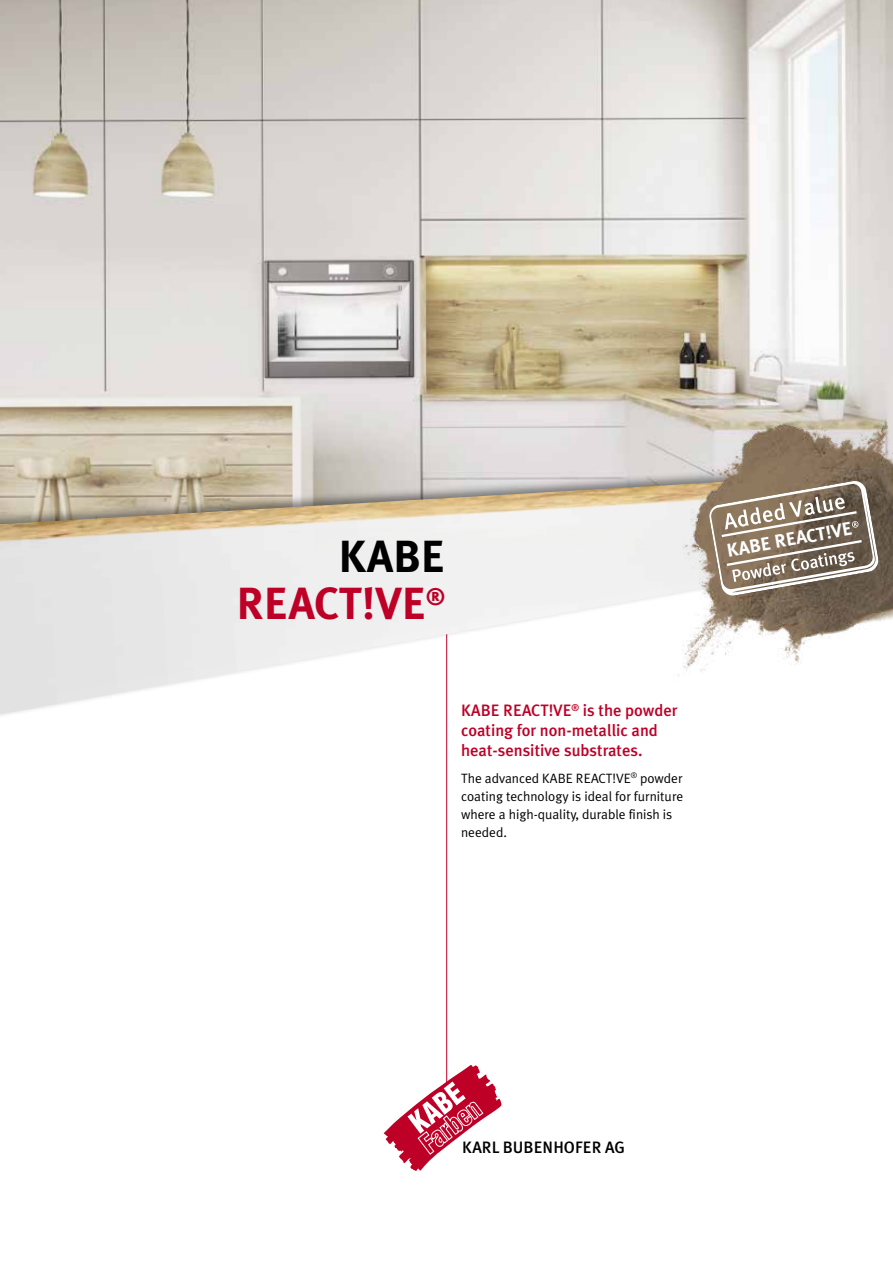
<style>
.page{position:relative;width:893px;height:1263px;background:#fff}
.page>*{position:absolute;margin:0;border:0;box-sizing:border-box;transform-origin:0 0}
.t1{font:700 45px/46.5px "Meta Plus";color:#be0027;text-align:right}
.t2{font:700 18.6px "Meta Plus";color:#fff}
.t3{font:500 16.5px/19.8px "Meta Plus";color:#be0027}
.t4{font:500 16.5px "Meta Plus";letter-spacing:.005em;color:#000}
.t5{font:13.5px/18px "Meta Plus Normal";color:#000}
.s1{color:#000}
</style>
<div class="page">
<hr style="left:446px;top:531px;width:1px;height:568px;background:#be0027">
<img style="left:0;top:0;width:893px;height:457px">
<svg style="left:384px;top:1065px;width:117px;height:106px"></svg>
<div style="left:0;top:457px;width:893px;height:262px;background:#000;opacity:.45"></div>
<img style="left:0;top:472px;width:893px;height:242px">
<img style="left:649px;top:364px;width:244px;height:324px">
<svg style="left:708px;top:480px;width:171px;height:116px"></svg>
<h1 class="t1" style="left:237px;top:533px;width:210px"><span class="s1">KABE<br></span>REACT!VE<sup>®</sup></h1>
<p class="t3" style="left:461px;top:701px;width:218px">KABE REACT!VE<sup>®</sup> is the powder coating for non-metallic and heat-sensitive substrates.</p>
<p class="t5" style="left:461px;top:769px;width:224px">The advanced KABE REACT!VE<sup>®</sup> powder coating technology is ideal for furniture where a high-quality, durable finish is needed.</p>
<h2 class="t2" style="left:725px;top:540px;width:128px;rotate:-10deg">KABE REACT!VE</h2>
<p class="t4" style="left:462px;top:1138px;width:164px">KARL BUBENHOFER AG</p>
</div>
